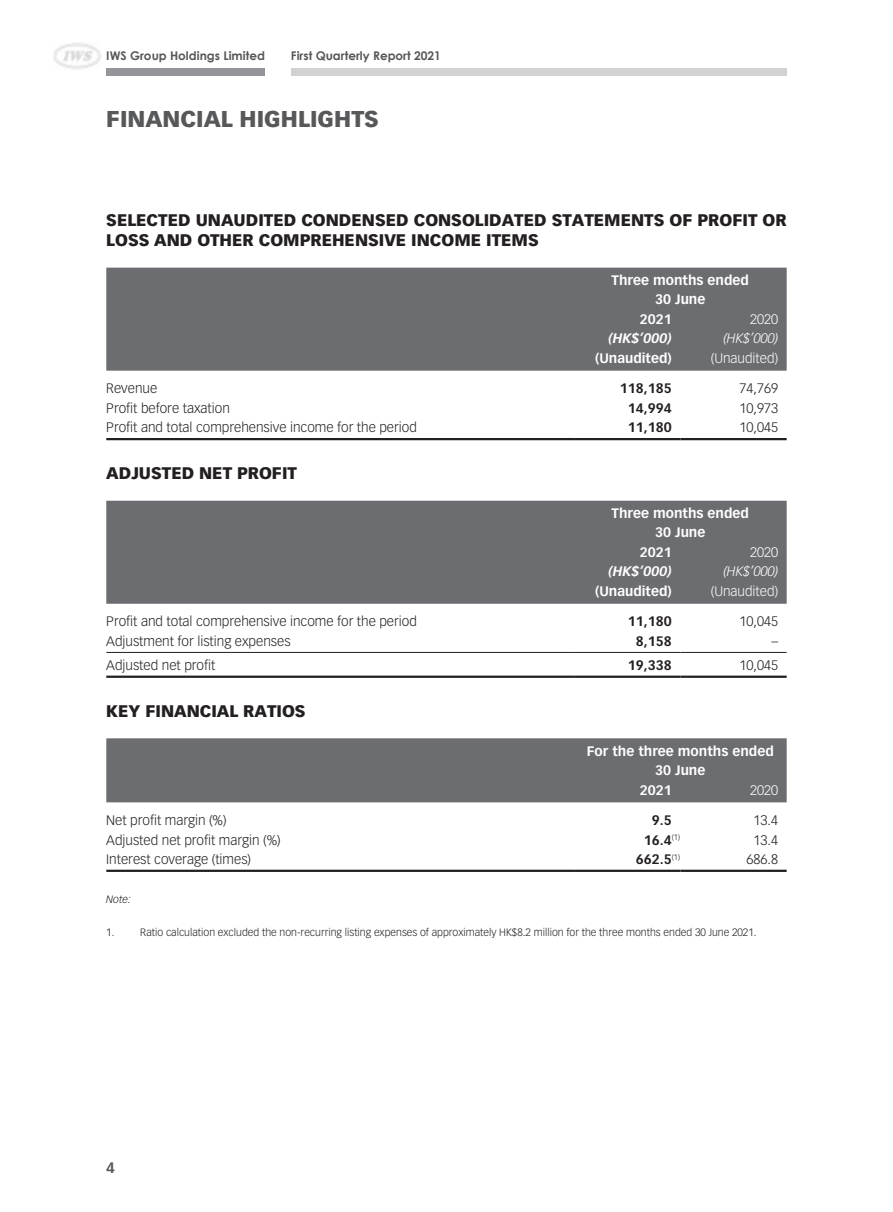
<style>
.page{position:relative;width:893px;height:1212px;background:#fff}
.page>*{position:absolute;margin:0;border:0;box-sizing:border-box;transform-origin:0 0}
.t1{font:900 22.5px "Vectora LT Std";color:#57585a}
.t2{font:900 16.5px/19.5px "Vectora LT Std";color:#231f20}
.t3{font:700 15px "Vectora LT Std";color:#57585a}
.t4{font:300 13.5px "Vectora LT Std";color:#231f20}
.t5{font:700 13.5px "Vectora LT Std";color:#fff}
.t6{font:700 13.5px "Vectora LT Std";color:#231f20}
.t7{font:300 13.5px "Vectora LT Std";color:#fff}
.t8{font:italic 700 13.5px "Vectora LT Std";color:#fff}
.t9{font:italic 300 13.5px "Vectora LT Std";color:#fff}
.t10{font:700 12px "Century Gothic";color:#57585a}
.t11{font:300 10.5px "Vectora LT Std";color:#231f20}
.t12{font:italic 300 10.5px "Vectora LT Std";color:#231f20}
</style>
<div class="page">
<div style="left:106px;top:68px;width:158px;height:7px;background:#939598"></div>
<div style="left:291px;top:68px;width:496px;height:7px;background:#d1d2d4"></div>
<img style="left:53px;top:43px;width:48px;height:27px">
<div style="left:106px;top:268px;width:681px;height:103px;background:#6c6d70"></div>
<hr style="left:106px;top:438px;width:468px;height:2px;background:#231f20">
<hr style="left:574px;top:438px;width:106px;height:2px;background:#231f20">
<hr style="left:680px;top:438px;width:107px;height:2px;background:#231f20">
<div style="left:106px;top:501px;width:681px;height:103px;background:#6c6d70"></div>
<hr style="left:106px;top:652px;width:468px;height:1px;background:#231f20">
<hr style="left:574px;top:652px;width:106px;height:1px;background:#231f20">
<hr style="left:680px;top:652px;width:107px;height:1px;background:#231f20">
<hr style="left:106px;top:676px;width:468px;height:2px;background:#231f20">
<hr style="left:574px;top:676px;width:106px;height:2px;background:#231f20">
<hr style="left:680px;top:676px;width:107px;height:2px;background:#231f20">
<div style="left:106px;top:738px;width:681px;height:64px;background:#6c6d70"></div>
<hr style="left:106px;top:870px;width:468px;height:2px;background:#231f20">
<hr style="left:574px;top:870px;width:106px;height:2px;background:#231f20">
<hr style="left:680px;top:870px;width:107px;height:2px;background:#231f20">
<p class="t10" style="left:106px;top:46px;width:160px">IWS Group Holdings Limited</p>
<p class="t10" style="left:291px;top:46px;width:152px">First Quarterly Report 2021</p>
<h1 class="t1" style="left:106px;top:105px;width:274px">FINANCIAL HIGHLIGHTS</h1>
<p class="t2" style="left:106px;top:211px;width:682px">SELECTED UNAUDITED CONDENSED CONSOLIDATED STATEMENTS OF PROFIT OR<br>LOSS AND OTHER COMPREHENSIVE INCOME ITEMS</p>
<p class="t5" style="left:612px;top:272px;width:139px">Three months ended</p>
<p class="t5" style="left:655px;top:291px;width:52px">30 June</p>
<p class="t5" style="left:640px;top:311px;width:33px">2021</p>
<p class="t7" style="left:750px;top:311px;width:30px">2020</p>
<p class="t8" style="left:609px;top:330px;width:65px">(HK$’000)</p>
<p class="t9" style="left:723px;top:330px;width:56px">(HK$’000)</p>
<p class="t5" style="left:595px;top:350px;width:78px">(Unaudited)</p>
<p class="t7" style="left:711px;top:350px;width:69px">(Unaudited)</p>
<p class="t4" style="left:106px;top:381px;width:53px">Revenue</p>
<p class="t6" style="left:620px;top:380px;width:53px">118,185</p>
<p class="t4" style="left:739px;top:381px;width:40px">74,769</p>
<p class="t4" style="left:106px;top:400px;width:125px">Profit before taxation</p>
<p class="t6" style="left:628px;top:400px;width:45px">14,994</p>
<p class="t4" style="left:739px;top:400px;width:40px">10,973</p>
<p class="t4" style="left:106px;top:420px;width:312px">Profit and total comprehensive income for the period</p>
<p class="t6" style="left:628px;top:419px;width:45px">11,180</p>
<p class="t4" style="left:739px;top:420px;width:40px">10,045</p>
<p class="t2" style="left:106px;top:463px;width:192px">ADJUSTED NET PROFIT</p>
<p class="t5" style="left:612px;top:505px;width:139px">Three months ended</p>
<p class="t5" style="left:655px;top:524px;width:52px">30 June</p>
<p class="t5" style="left:640px;top:544px;width:33px">2021</p>
<p class="t7" style="left:750px;top:544px;width:30px">2020</p>
<p class="t8" style="left:609px;top:563px;width:65px">(HK$’000)</p>
<p class="t9" style="left:723px;top:564px;width:56px">(HK$’000)</p>
<p class="t5" style="left:595px;top:583px;width:78px">(Unaudited)</p>
<p class="t7" style="left:711px;top:583px;width:69px">(Unaudited)</p>
<p class="t4" style="left:106px;top:614px;width:312px">Profit and total comprehensive income for the period</p>
<p class="t6" style="left:628px;top:613px;width:45px">11,180</p>
<p class="t4" style="left:739px;top:614px;width:40px">10,045</p>
<p class="t4" style="left:106px;top:633px;width:186px">Adjustment for listing expenses</p>
<p class="t6" style="left:636px;top:633px;width:37px">8,158</p>
<p class="t4" style="left:771px;top:633px;width:8px">–</p>
<p class="t4" style="left:106px;top:657px;width:111px">Adjusted net profit</p>
<p class="t6" style="left:628px;top:657px;width:45px">19,338</p>
<p class="t4" style="left:740px;top:657px;width:40px">10,045</p>
<p class="t2" style="left:106px;top:701px;width:201px">KEY FINANCIAL RATIOS</p>
<p class="t5" style="left:587px;top:742px;width:188px">For the three months ended</p>
<p class="t5" style="left:655px;top:762px;width:52px">30 June</p>
<p class="t5" style="left:640px;top:781px;width:33px">2021</p>
<p class="t7" style="left:750px;top:782px;width:30px">2020</p>
<p class="t4" style="left:106px;top:812px;width:122px">Net profit margin (%)</p>
<p class="t6" style="left:652px;top:812px;width:21px">9.5</p>
<p class="t4" style="left:754px;top:812px;width:26px">13.4</p>
<p class="t4" style="left:106px;top:832px;width:176px">Adjusted net profit margin (%)</p>
<p class="t6" style="left:644px;top:831px;width:38px">16.4<sup>(1)</sup></p>
<p class="t4" style="left:754px;top:832px;width:26px">13.4</p>
<p class="t4" style="left:106px;top:851px;width:146px">Interest coverage (times)</p>
<p class="t6" style="left:636px;top:851px;width:46px">662.5<sup>(1)</sup></p>
<p class="t4" style="left:747px;top:851px;width:33px">686.8</p>
<p class="t12" style="left:106px;top:893px;width:26px">Note:</p>
<p class="t11" style="left:106px;top:926px;width:10px">1.</p>
<p class="t11" style="left:140px;top:926px;width:618px">Ratio calculation excluded the non-recurring listing expenses of approximately HK$8.2 million for the three months ended 30 June 2021.</p>
<p class="t3" style="left:106px;top:1158px;width:10px">4</p>
</div>
